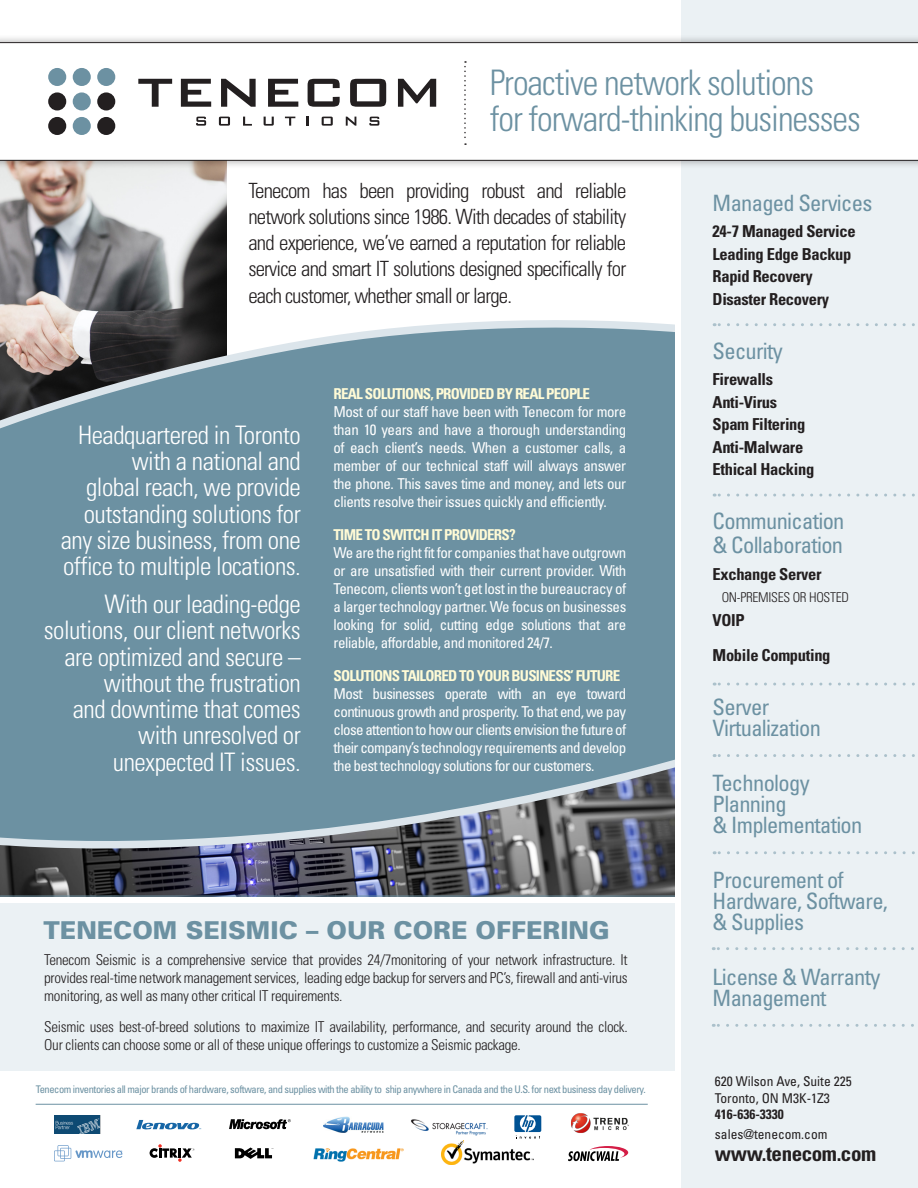
<style>
.page{position:relative;width:918px;height:1188px;background:#fff}
.page>*{position:absolute;margin:0;border:0;box-sizing:border-box;transform-origin:0 0}
.Main_Body{font:300 condensed 35.25px "Univers";letter-spacing:-.03em;color:#6c91a2}
.Main_Body-2{font:300 condensed 25.5px/26.2px "Univers";letter-spacing:-.02em;color:#fff;text-align:right}
.Subhead1{font:900 24.6px "Univers";color:#6c91a2}
.Main_Body-3{font:condensed 22.5px/21px "Univers";letter-spacing:-.03em;color:#6c91a2}
.Main_Body-4{font:300 condensed 21px/26.2px "Univers";letter-spacing:-.04em;color:#231f20;text-align:justify}
.t1{font:700 condensed 21px "Univers";letter-spacing:-.02em;color:#231f20}
.Main_Body-5{font:700 condensed 16.5px/22.5px "Univers";letter-spacing:-.02em;color:#231f20}
.Main_Body-6{font:condensed 15px/18px "Univers";letter-spacing:-.03em;color:#fff;text-align:justify}
.Main_Body-7{font:300 condensed 15px/18px "Univers";letter-spacing:-.02em;color:#231f20;text-align:justify}
.Subhead1-2{font:700 condensed 15px "Univers";letter-spacing:-.05em;color:#fffbd6}
.t2{font:condensed 13.5px/19.5px "Univers";color:#231f20}
.Main_Body-8{font:300 condensed 13.5px "Univers";letter-spacing:-.02em;color:#231f20}
.t3{font:condensed 10.5px "Univers";letter-spacing:-.04em;color:#6c91a2}
.s1{font-weight:700}
</style>
<div class="page">
<div style="left:0;top:903px;width:675px;height:168px;background:#ebf1f4"></div>
<hr style="left:36px;top:1104px;width:612px;height:1px;background:#6c91a2">
<img style="left:0;top:169px;width:227px;height:132px">
<svg style="left:0;top:877px;width:675px;height:19px;background:#4c4e5d"></svg>
<svg style="left:0;top:301px;width:675px;height:576px;background:#718f9d"></svg>
<svg style="left:568px;top:1146px;width:60px;height:15px"></svg>
<img style="left:571px;top:1113px;width:58px;height:20px">
<svg style="left:54px;top:1145px;width:68px;height:16px"></svg>
<img style="left:411px;top:1119px;width:77px;height:17px">
<svg style="left:514px;top:1115px;width:27px;height:24px"></svg>
<img style="left:323px;top:1117px;width:61px;height:16px">
<svg style="left:136px;top:1120px;width:65px;height:9px"></svg>
<svg style="left:229px;top:1119px;width:62px;height:10px"></svg>
<svg style="left:235px;top:1148px;width:38px;height:11px"></svg>
<svg style="left:150px;top:1144px;width:44px;height:18px"></svg>
<img style="left:54px;top:1116px;width:47px;height:18px">
<div style="left:298px;top:627px;width:77px;height:127px;background:#6c91a2"></div>
<div style="left:675px;top:0;width:243px;height:1188px;background:#ebf1f4"></div>
<div style="left:675px;top:0;width:5px;height:1188px;background:#fff"></div>
<img style="left:442px;top:1141px;width:91px;height:24px">
<img style="left:313px;top:1148px;width:91px;height:14px">
<svg style="left:714px;top:323px;width:201px;height:3px"></svg>
<svg style="left:714px;top:494px;width:201px;height:3px"></svg>
<svg style="left:714px;top:683px;width:201px;height:3px"></svg>
<svg style="left:714px;top:754px;width:201px;height:3px"></svg>
<svg style="left:714px;top:851px;width:201px;height:3px"></svg>
<svg style="left:713px;top:947px;width:201px;height:3px"></svg>
<svg style="left:713px;top:1024px;width:201px;height:3px"></svg>
<div style="left:0;top:34px;width:918px;height:135px;background:#231f20;opacity:.4"></div>
<svg style="left:0;top:42px;width:918px;height:119px"></svg>
<svg style="left:464px;top:61px;width:2px;height:84px"></svg>
<svg style="left:138px;top:79px;width:34px;height:28px"></svg>
<svg style="left:181px;top:79px;width:30px;height:28px"></svg>
<svg style="left:221px;top:79px;width:35px;height:28px"></svg>
<svg style="left:268px;top:79px;width:30px;height:28px"></svg>
<svg style="left:308px;top:79px;width:32px;height:28px"></svg>
<svg style="left:350px;top:79px;width:36px;height:28px"></svg>
<svg style="left:398px;top:79px;width:38px;height:28px"></svg>
<svg style="left:196px;top:117px;width:10px;height:9px"></svg>
<svg style="left:219px;top:117px;width:11px;height:9px"></svg>
<svg style="left:243px;top:117px;width:9px;height:9px"></svg>
<svg style="left:264px;top:117px;width:10px;height:9px"></svg>
<svg style="left:285px;top:117px;width:10px;height:9px"></svg>
<svg style="left:307px;top:117px;width:2px;height:9px"></svg>
<svg style="left:322px;top:117px;width:11px;height:9px"></svg>
<svg style="left:346px;top:117px;width:10px;height:9px"></svg>
<svg style="left:369px;top:117px;width:10px;height:9px"></svg>
<div style="left:48px;top:68px;width:18px;height:18px;background:#6c91a2;border-radius:50%"></div>
<div style="left:73px;top:68px;width:18px;height:18px;background:#6c91a2;border-radius:50%"></div>
<div style="left:97px;top:68px;width:18px;height:18px;background:#6c91a2;border-radius:50%"></div>
<div style="left:48px;top:92px;width:18px;height:19px;background:#231f20;border-radius:50%"></div>
<div style="left:73px;top:92px;width:18px;height:19px;background:#6c91a2;border-radius:50%"></div>
<div style="left:97px;top:92px;width:18px;height:19px;background:#231f20;border-radius:50%"></div>
<div style="left:48px;top:117px;width:18px;height:18px;background:#231f20;border-radius:50%"></div>
<div style="left:73px;top:117px;width:18px;height:18px;background:#6c91a2;border-radius:50%"></div>
<div style="left:97px;top:117px;width:18px;height:18px;background:#231f20;border-radius:50%"></div>
<p class="Main_Body" style="left:490px;top:61px;width:326px">Proactive network solutions</p>
<p class="Main_Body" style="left:490px;top:97px;width:372px">for forward-thinking businesses</p>
<p class="Main_Body-4" style="left:248px;top:177px;width:379px">Tenecom has been providing robust and reliable network solutions since 1986. With decades of stability and experience, we’ve earned a reputation for reliable service and smart IT solutions designed specifically for each customer, whether small or large.</p>
<p class="Main_Body-2" style="left:61px;top:422px;width:242px">Headquartered in Toronto with a national and<br>global reach, we provide outstanding solutions for any size business, from one office to multiple locations.</p>
<p class="Main_Body-2" style="left:44px;top:591px;width:259px">With our leading-edge solutions, our client networks are optimized and secure – without the frustration<br>and downtime that comes with unresolved or unexpected IT issues.</p>
<p class="Subhead1-2" style="left:334px;top:384px;width:258px">REAL SOLUTIONS, PROVIDED BY REAL PEOPLE</p>
<p class="Main_Body-6" style="left:334px;top:402px;width:294px">Most of our staff have been with Tenecom for more than 10 years and have a thorough understanding of each client’s needs. When a customer calls, a member of our technical staff will always answer the phone. This saves time and money, and lets our clients resolve their issues quickly and efficiently.</p>
<p class="Subhead1-2" style="left:334px;top:525px;width:184px">TIME TO SWITCH IT PROVIDERS?</p>
<p class="Main_Body-6" style="left:334px;top:543px;width:294px">We are the right fit for companies that have outgrown or are unsatisfied with their current provider. With Tenecom, clients won’t get lost in the bureaucracy of a larger technology partner. We focus on businesses looking for solid, cutting edge solutions that are reliable, affordable, and monitored 24/7.</p>
<p class="Subhead1-2" style="left:334px;top:666px;width:288px">SOLUTIONS TAILORED TO YOUR BUSINESS’ FUTURE</p>
<p class="Main_Body-6" style="left:334px;top:684px;width:294px">Most businesses operate with an eye toward continuous growth and prosperity. To that end, we pay close attention to how our clients envision the future of their company’s technology requirements and develop the best technology solutions for our customers.</p>
<p class="Subhead1" style="left:44px;top:915px;width:568px">TENECOM SEISMIC – OUR CORE OFFERING</p>
<p class="Main_Body-7" style="left:44px;top:951px;width:585px">Tenecom Seismic is a comprehensive service that provides 24/7monitoring of your network infrastructure. It provides real-time network management services, leading edge backup for servers and PC’s, firewall and anti-virus monitoring, as well as many other critical IT requirements.</p>
<p class="Main_Body-7" style="left:44px;top:1018px;width:585px">Seismic uses best-of-breed solutions to maximize IT availability, performance, and security around the clock.<br>Our clients can choose some or all of these unique offerings to customize a Seismic package.</p>
<p class="t3" style="left:36px;top:1083px;width:611px">Tenecom inventories all major brands of hardware, software, and supplies with the ability to ship anywhere in Canada and the U.S. for next business day delivery.</p>
<p class="Main_Body-3" style="left:713px;top:192px;width:161px">Managed Services</p>
<p class="Main_Body-5" style="left:713px;top:220px;width:145px">24-7 Managed Service<br>Leading Edge Backup<br>Rapid Recovery<br>Disaster Recovery</p>
<p class="Main_Body-3" style="left:713px;top:340px;width:72px">Security</p>
<p class="Main_Body-5" style="left:713px;top:368px;width:103px">Firewalls<br>Anti-Virus<br>Spam Filtering<br>Anti-Malware<br>Ethical Hacking</p>
<p class="Main_Body-3" style="left:713px;top:509px;width:133px;line-height:24px">Communication &amp; Collaboration</p>
<p class="Main_Body-5" style="left:713px;top:562px;width:111px">Exchange Server</p>
<p class="Main_Body-8" style="left:722px;top:589px;width:129px">ON-PREMISES OR HOSTED</p>
<p class="Main_Body-5" style="left:713px;top:608px;width:34px">VOIP</p>
<p class="Main_Body-5" style="left:713px;top:644px;width:119px">Mobile Computing</p>
<p class="Main_Body-3" style="left:713px;top:696px;width:110px">Server<br>Virtualization</p>
<p class="Main_Body-3" style="left:713px;top:772px;width:151px">Technology<br>Planning<br>&amp; Implementation</p>
<p class="Main_Body-3" style="left:713px;top:869px;width:177px">Procurement of<br>Hardware, Software, &amp; Supplies</p>
<p class="Main_Body-3" style="left:713px;top:966px;width:169px">License &amp; Warranty<br>Management</p>
<p class="t2" style="left:715px;top:1072px;width:138px">620 Wilson Ave, Suite 225</p>
<p class="t2" style="left:715px;top:1088px;width:117px">Toronto, ON M3K-1Z3</p>
<p class="t2" style="left:715px;top:1105px;width:114px"><span class="s1">416-636-3330 </span>sales@tenecom.com</p>
<p class="t1" style="left:715px;top:1141px;width:163px">www.tenecom.com</p>
</div>
